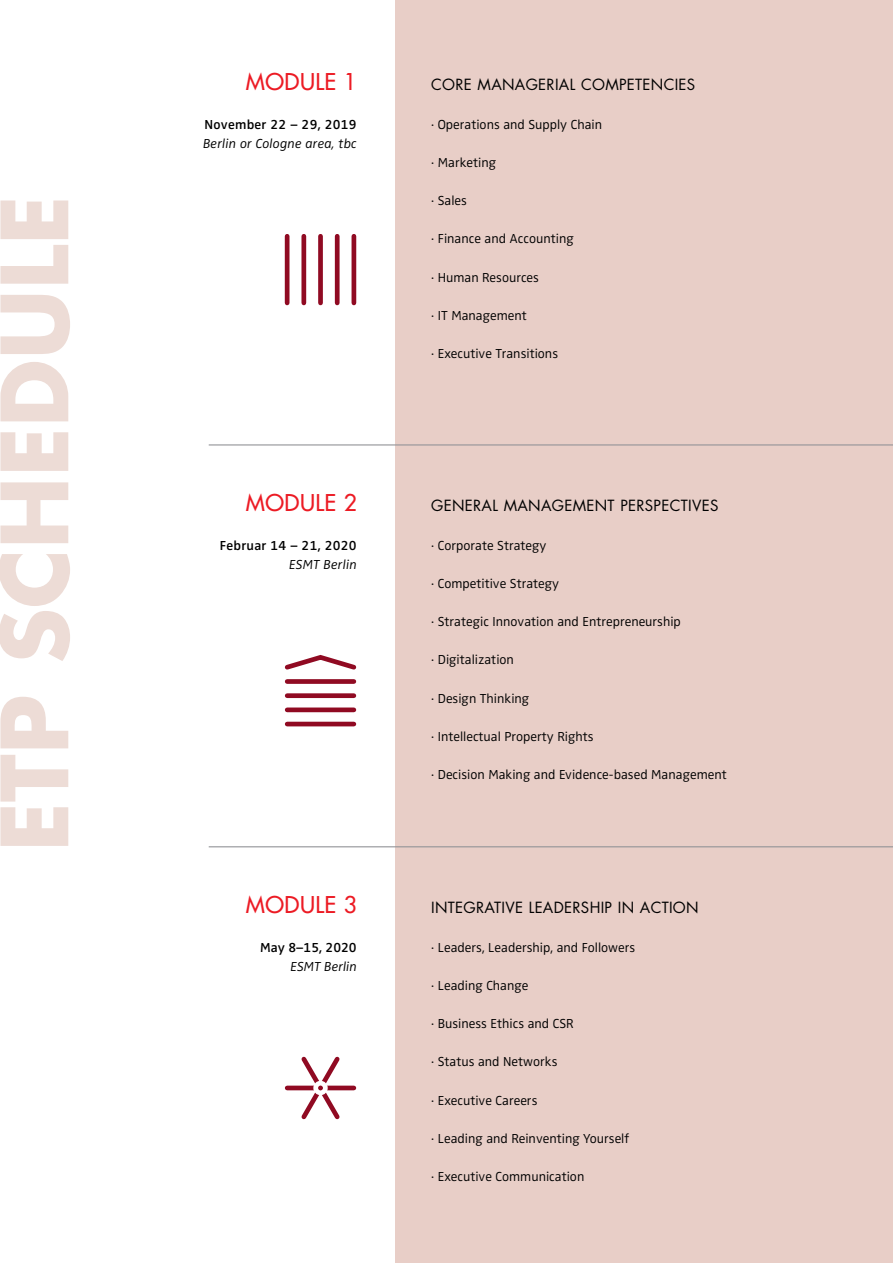
<style>
.page{position:relative;width:893px;height:1263px;background:#fff}
.page>*{position:absolute;margin:0;border:0;box-sizing:border-box;transform-origin:0 0}
.t1{font:700 90px "Futura Std";color:#eddcd6}
.t2{font:500 22.5px "Futura Std";letter-spacing:.02em;color:#ec1b24}
.t3{font:15px "Futura Std";letter-spacing:.02em;color:#000}
.t4{font:300 13.5px "Zwo OT";color:#000}
.t5{font:italic 300 13.5px "Zwo OT";letter-spacing:.01em;color:#000}
.t6{font:600 13.5px "Zwo OT";letter-spacing:.02em;color:#000}
.t7{font:600 13.5px "Zwo OT";color:#000}
</style>
<div class="page">
<div style="left:395px;top:0;width:498px;height:1263px;background:#e8cec7"></div>
<hr style="left:209px;top:444px;width:684px;height:1px;background:#939498">
<hr style="left:209px;top:846px;width:684px;height:1px;background:#939498">
<hr style="left:285px;top:236px;width:4px;height:67px;background:#900a22">
<div style="left:301px;top:236px;width:5px;height:67px;background:#900a22"></div>
<div style="left:318px;top:236px;width:5px;height:67px;background:#900a22"></div>
<div style="left:335px;top:236px;width:5px;height:67px;background:#900a22"></div>
<hr style="left:352px;top:236px;width:4px;height:67px;background:#900a22">
<svg style="left:284px;top:655px;width:73px;height:72px"></svg>
<svg style="left:284px;top:1056px;width:73px;height:64px"></svg>
<div style="left:316px;top:1083px;width:9px;height:10px;background:#900a22;border-radius:50%"></div>
<div style="left:313px;top:1081px;width:15px;height:14px;border:5px solid #fff;border-radius:50%"></div>
<h1 class="t1" style="left:-25px;top:852px;width:658px;rotate:-90deg">ETP SCHEDULE</h1>
<h2 class="t2" style="left:246px;top:68px;width:112px">MODULE 1</h2>
<p class="t6" style="left:204px;top:116px;width:154px">November 22 – 29, 2019</p>
<p class="t5" style="left:203px;top:135px;width:155px">Berlin or Cologne area, tbc</p>
<h2 class="t2" style="left:246px;top:489px;width:112px">MODULE 2</h2>
<p class="t6" style="left:220px;top:537px;width:138px">Februar 14 – 21, 2020</p>
<p class="t5" style="left:289px;top:556px;width:69px">ESMT Berlin</p>
<h2 class="t2" style="left:246px;top:891px;width:112px">MODULE 3</h2>
<p class="t7" style="left:260px;top:939px;width:98px">May 8–15, 2020</p>
<p class="t5" style="left:290px;top:958px;width:68px">ESMT Berlin</p>
<p class="t3" style="left:431px;top:75px;width:266px">CORE MANAGERIAL COMPETENCIES</p>
<p class="t4" style="left:431px;top:116px;width:172px">· Operations and Supply Chain</p>
<p class="t4" style="left:431px;top:155px;width:66px">· Marketing</p>
<p class="t4" style="left:431px;top:193px;width:37px">· Sales</p>
<p class="t4" style="left:431px;top:231px;width:144px">· Finance and Accounting</p>
<p class="t4" style="left:431px;top:269px;width:109px">· Human Resources</p>
<p class="t4" style="left:431px;top:308px;width:97px">· IT Management</p>
<p class="t4" style="left:431px;top:346px;width:128px">· Executive Transitions</p>
<p class="t3" style="left:431px;top:496px;width:289px">GENERAL MANAGEMENT PERSPECTIVES</p>
<p class="t4" style="left:431px;top:537px;width:117px">· Corporate Strategy</p>
<p class="t4" style="left:431px;top:576px;width:129px">· Competitive Strategy</p>
<p class="t4" style="left:431px;top:614px;width:251px">· Strategic Innovation and Entrepreneurship</p>
<p class="t4" style="left:431px;top:652px;width:84px">· Digitalization</p>
<p class="t4" style="left:431px;top:690px;width:100px">· Design Thinking</p>
<p class="t4" style="left:431px;top:729px;width:164px">· Intellectual Property Rights</p>
<p class="t4" style="left:431px;top:767px;width:297px">· Decision Making and Evidence-based Management</p>
<p class="t3" style="left:431px;top:898px;width:269px">INTEGRATIVE LEADERSHIP IN ACTION</p>
<p class="t4" style="left:431px;top:939px;width:206px">· Leaders, Leadership, and Followers</p>
<p class="t4" style="left:431px;top:977px;width:99px">· Leading Change</p>
<p class="t4" style="left:431px;top:1016px;width:144px">· Business Ethics and CSR</p>
<p class="t4" style="left:431px;top:1054px;width:128px">· Status and Networks</p>
<p class="t4" style="left:431px;top:1092px;width:108px">· Executive Careers</p>
<p class="t4" style="left:431px;top:1130px;width:199px">· Leading and Reinventing Yourself</p>
<p class="t4" style="left:431px;top:1169px;width:155px">· Executive Communication</p>
</div>
